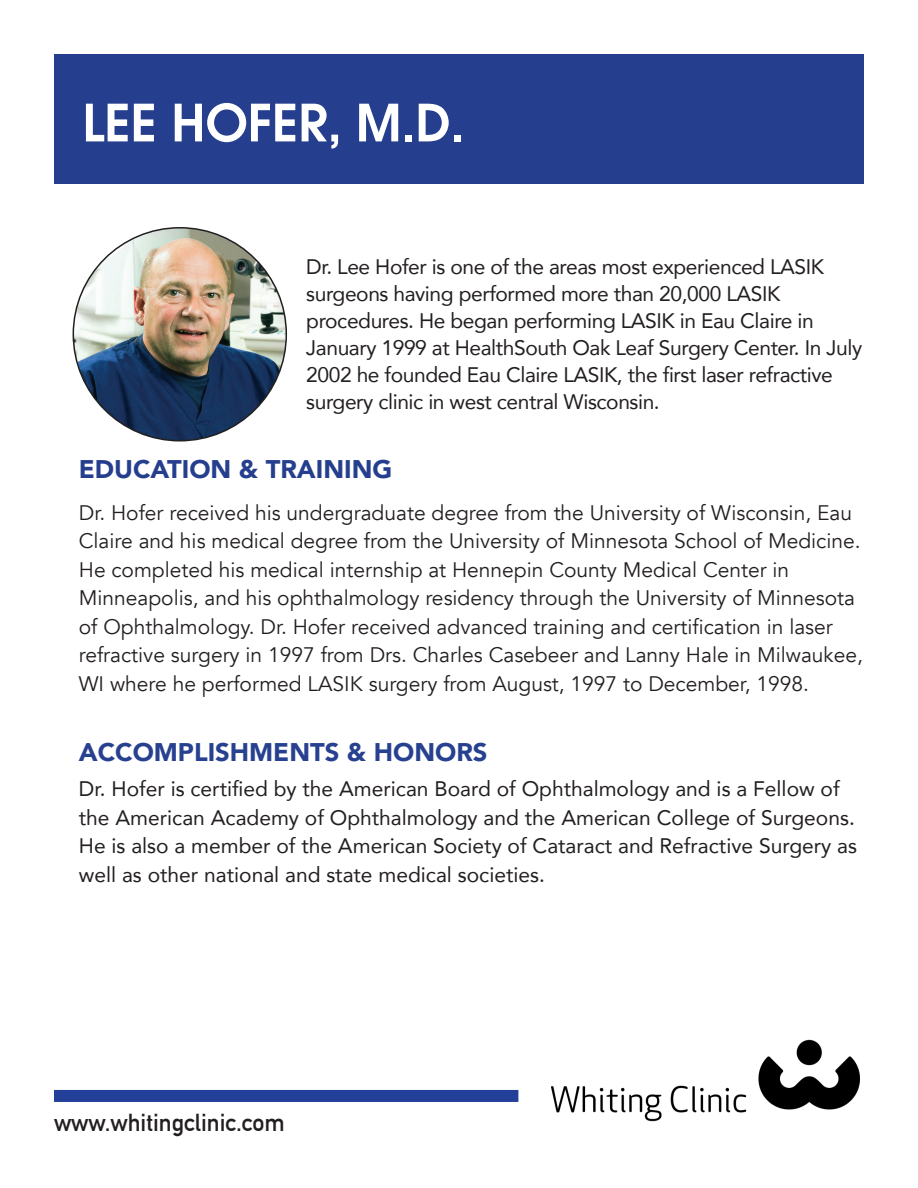
<style>
.page{position:relative;width:918px;height:1188px;background:#fff}
.page>*{position:absolute;margin:0;border:0;box-sizing:border-box;transform-origin:0 0}
.t1{font:600 51px "ITC Avant Garde Pro";color:#fff}
.t2{font:900 25.5px "Avenir";color:#274190}
.t3{font:900 25.5px "Avenir";color:#253f8e}
.t4{font:700 24px "DIN Alternate";color:#231f20}
.t5{font:21px/28.5px "Avenir";color:#231f20}
.t6{font:21px/27px "Avenir";letter-spacing:-.02em;color:#231f20}
.t7{font:21px/28.5px "Avenir";color:#231f20}
</style>
<div class="page">
<div style="left:54px;top:54px;width:810px;height:130px;background:#253f8e"></div>
<img style="left:73px;top:228px;width:213px;height:213px;border-radius:106px">
<div style="left:54px;top:1090px;width:464px;height:12px;background:#223f99"></div>
<img style="left:552px;top:1039px;width:307px;height:83px">
<h1 class="t1" style="left:82px;top:89px;width:384px">LEE HOFER, M.D.</h1>
<p class="t6" style="left:306px;top:252px;width:557px">Dr. Lee Hofer is one of the areas most experienced LASIK surgeons having performed more than 20,000 LASIK procedures. He began performing LASIK in Eau Claire in January 1999 at HealthSouth Oak Leaf Surgery Center. In July 2002 he founded Eau Claire LASIK, the first laser refractive surgery clinic in west central Wisconsin.</p>
<p class="t3" style="left:79px;top:447px;width:315px">EDUCATION &amp; TRAINING</p>
<p class="t5" style="left:79px;top:499px;width:786px">Dr. Hofer received his undergraduate degree from the University of Wisconsin, Eau Claire and his medical degree from the University of Minnesota School of Medicine.<br>He completed his medical internship at Hennepin County Medical Center in Minneapolis, and his ophthalmology residency through the University of Minnesota of Ophthalmology. Dr. Hofer received advanced training and certification in laser refractive surgery in 1997 from Drs. Charles Casebeer and Lanny Hale in Milwaukee, WI where he performed LASIK surgery from August, 1997 to December, 1998.</p>
<p class="t2" style="left:79px;top:730px;width:410px">ACCOMPLISHMENTS &amp; HONORS</p>
<p class="t7" style="left:79px;top:774px;width:780px">Dr. Hofer is certified by the American Board of Ophthalmology and is a Fellow of the American Academy of Ophthalmology and the American College of Surgeons.<br>He is also a member of the American Society of Cataract and Refractive Surgery as well as other national and state medical societies.</p>
<p class="t4" style="left:54px;top:1104px;width:232px">www.whitingclinic.com</p>
</div>
